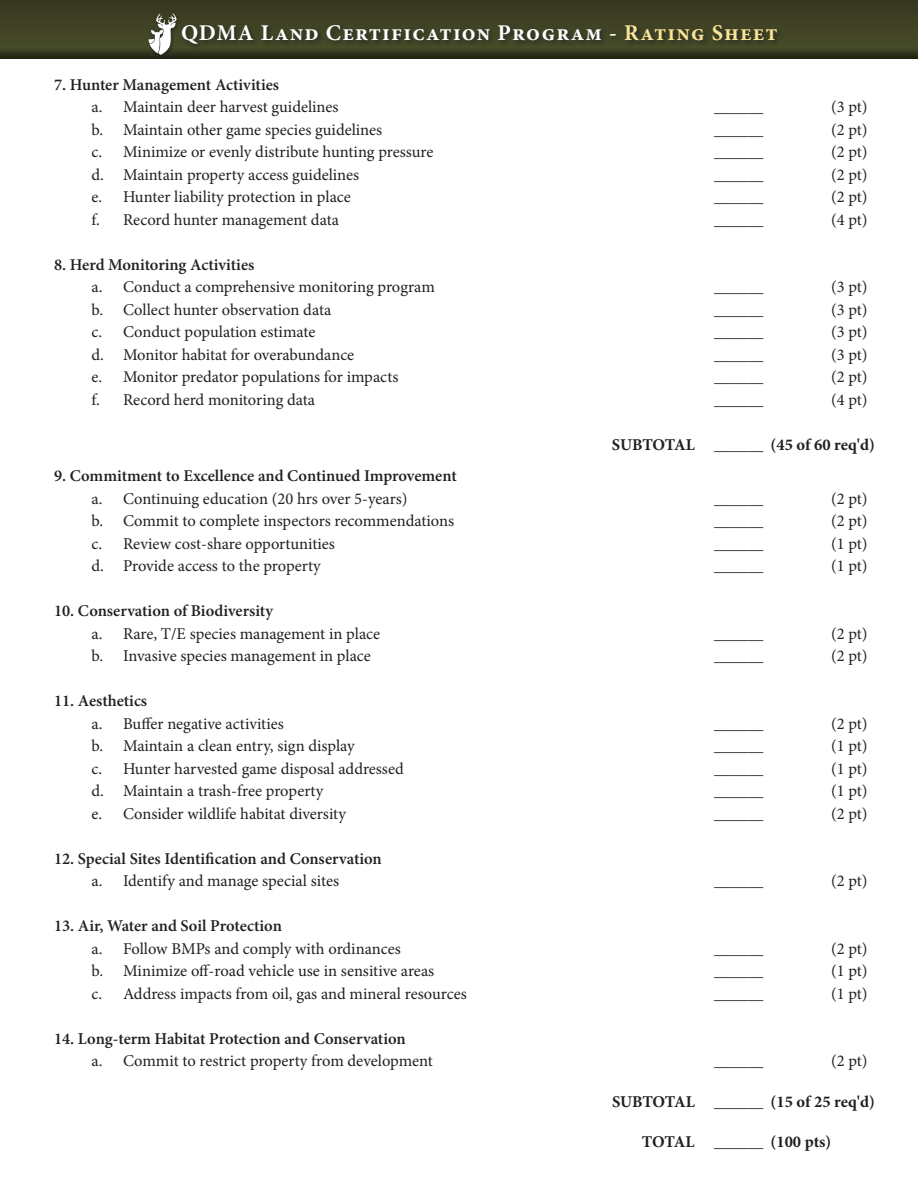
<style>
.page{position:relative;width:918px;height:1188px;background:#fff}
.page>*{position:absolute;margin:0;border:0;box-sizing:border-box;transform-origin:0 0}
.t1{font:700 22.5px "Minion Pro";letter-spacing:.05em;color:#fff}
.t2{font:16.5px "Minion Pro";letter-spacing:-.005em;color:#231f20}
.t3{font:600 16.5px "Minion Pro";letter-spacing:-.005em;color:#231f20}
.t4{font:700 16.5px "Minion Pro";letter-spacing:-.015em;color:#231f20}
.s1{color:#f9e498}
</style>
<div class="page">
<div style="left:0;top:0;width:918px;height:61px;background:#231f20;opacity:.75"></div>
<div style="left:145px;top:12px;width:35px;height:48px;background:#231f20;opacity:.75"></div>
<svg style="left:148px;top:13px;width:29px;height:42px"></svg>
<div style="left:179px;top:23px;width:604px;height:28px;background:#3f4225"></div>
<p class="t1" style="left:181px;top:17px;width:598px">QDMA Land Certification Program - <span class="s1">Rating Sheet</span></p>
<p class="t3" style="left:54px;top:73px;width:227px">7. Hunter Management Activities</p>
<p class="t2" style="left:92px;top:96px;width:249px">a. Maintain deer harvest guidelines</p>
<p class="t2" style="left:92px;top:118px;width:292px">b. Maintain other game species guidelines</p>
<p class="t2" style="left:92px;top:141px;width:343px">c. Minimize or evenly distribute hunting pressure</p>
<p class="t2" style="left:92px;top:163px;width:269px">d. Maintain property access guidelines</p>
<p class="t2" style="left:92px;top:186px;width:261px">e. Hunter liability protection in place</p>
<p class="t2" style="left:92px;top:208px;width:249px">f. Record hunter management data</p>
<p class="t3" style="left:54px;top:253px;width:202px">8. Herd Monitoring Activities</p>
<p class="t2" style="left:92px;top:276px;width:345px">a. Conduct a comprehensive monitoring program</p>
<p class="t2" style="left:92px;top:298px;width:241px">b. Collect hunter observation data</p>
<p class="t2" style="left:92px;top:321px;width:225px">c. Conduct population estimate</p>
<p class="t2" style="left:92px;top:343px;width:264px">d. Monitor habitat for overabundance</p>
<p class="t2" style="left:92px;top:366px;width:308px">e. Monitor predator populations for impacts</p>
<p class="t2" style="left:714px;top:96px;width:51px">______</p>
<p class="t2" style="left:714px;top:118px;width:51px">______</p>
<p class="t2" style="left:714px;top:141px;width:51px">______</p>
<p class="t2" style="left:714px;top:163px;width:51px">______</p>
<p class="t2" style="left:714px;top:186px;width:51px">______</p>
<p class="t2" style="left:714px;top:208px;width:51px">______</p>
<p class="t2" style="left:714px;top:276px;width:51px">______</p>
<p class="t2" style="left:714px;top:298px;width:51px">______</p>
<p class="t2" style="left:714px;top:321px;width:51px">______</p>
<p class="t2" style="left:714px;top:343px;width:51px">______</p>
<p class="t2" style="left:714px;top:366px;width:51px">______</p>
<p class="t2" style="left:831px;top:96px;width:38px">(3 pt)</p>
<p class="t2" style="left:831px;top:118px;width:38px">(2 pt)</p>
<p class="t2" style="left:831px;top:141px;width:38px">(2 pt)</p>
<p class="t2" style="left:831px;top:163px;width:38px">(2 pt)</p>
<p class="t2" style="left:831px;top:186px;width:38px">(2 pt)</p>
<p class="t2" style="left:831px;top:208px;width:38px">(4 pt)</p>
<p class="t2" style="left:831px;top:276px;width:38px">(3 pt)</p>
<p class="t2" style="left:831px;top:298px;width:38px">(3 pt)</p>
<p class="t2" style="left:831px;top:321px;width:38px">(3 pt)</p>
<p class="t2" style="left:831px;top:343px;width:38px">(3 pt)</p>
<p class="t2" style="left:831px;top:366px;width:38px">(2 pt)</p>
<p class="t2" style="left:92px;top:388px;width:225px">f. Record herd monitoring data</p>
<p class="t3" style="left:54px;top:465px;width:404px">9. Commitment to Excellence and Continued Improvement</p>
<p class="t2" style="left:92px;top:487px;width:317px">a. Continuing education (20 hrs over 5-years)</p>
<p class="t2" style="left:92px;top:510px;width:364px">b. Commit to complete inspectors recommendations</p>
<p class="t2" style="left:92px;top:532px;width:245px">c. Review cost-share opportunities</p>
<p class="t2" style="left:92px;top:555px;width:231px">d. Provide access to the property</p>
<p class="t3" style="left:54px;top:600px;width:220px">10. Conservation of Biodiversity</p>
<p class="t2" style="left:92px;top:622px;width:290px">a. Rare, T/E species management in place</p>
<p class="t2" style="left:92px;top:645px;width:281px">b. Invasive species management in place</p>
<p class="t3" style="left:54px;top:690px;width:95px">11. Aesthetics</p>
<p class="t2" style="left:92px;top:712px;width:194px">a. Buffer negative activities</p>
<p class="t2" style="left:92px;top:735px;width:265px">b. Maintain a clean entry, sign display</p>
<p class="t2" style="left:92px;top:757px;width:314px">c. Hunter harvested game disposal addressed</p>
<p class="t2" style="left:92px;top:780px;width:233px">d. Maintain a trash-free property</p>
<p class="t2" style="left:92px;top:802px;width:256px">e. Consider wildlife habitat diversity</p>
<p class="t3" style="left:54px;top:847px;width:329px">12. Special Sites Identification and Conservation</p>
<p class="t2" style="left:92px;top:870px;width:249px">a. Identify and manage special sites</p>
<p class="t3" style="left:54px;top:915px;width:229px">13. Air, Water and Soil Protection</p>
<p class="t2" style="left:92px;top:937px;width:311px">a. Follow BMPs and comply with ordinances</p>
<p class="t2" style="left:92px;top:960px;width:344px">b. Minimize off-road vehicle use in sensitive areas</p>
<p class="t2" style="left:92px;top:982px;width:377px">c. Address impacts from oil, gas and mineral resources</p>
<p class="t3" style="left:54px;top:1027px;width:353px">14. Long-term Habitat Protection and Conservation</p>
<p class="t2" style="left:92px;top:1050px;width:343px">a. Commit to restrict property from development</p>
<p class="t2" style="left:831px;top:388px;width:38px">(4 pt)</p>
<p class="t4" style="left:612px;top:433px;width:265px">SUBTOTAL ______ (45 of 60 req'd)</p>
<p class="t2" style="left:714px;top:388px;width:51px">______</p>
<p class="t2" style="left:714px;top:487px;width:51px">______</p>
<p class="t2" style="left:714px;top:510px;width:51px">______</p>
<p class="t2" style="left:714px;top:532px;width:51px">______</p>
<p class="t2" style="left:714px;top:555px;width:51px">______</p>
<p class="t2" style="left:714px;top:622px;width:51px">______</p>
<p class="t2" style="left:714px;top:645px;width:51px">______</p>
<p class="t2" style="left:714px;top:712px;width:51px">______</p>
<p class="t2" style="left:714px;top:735px;width:51px">______</p>
<p class="t2" style="left:714px;top:757px;width:51px">______</p>
<p class="t2" style="left:714px;top:780px;width:51px">______</p>
<p class="t2" style="left:714px;top:802px;width:51px">______</p>
<p class="t2" style="left:714px;top:870px;width:51px">______</p>
<p class="t2" style="left:714px;top:937px;width:51px">______</p>
<p class="t2" style="left:714px;top:960px;width:51px">______</p>
<p class="t2" style="left:714px;top:982px;width:51px">______</p>
<p class="t2" style="left:831px;top:487px;width:38px">(2 pt)</p>
<p class="t2" style="left:831px;top:510px;width:38px">(2 pt)</p>
<p class="t2" style="left:831px;top:532px;width:38px">(1 pt)</p>
<p class="t2" style="left:831px;top:555px;width:38px">(1 pt)</p>
<p class="t2" style="left:831px;top:622px;width:38px">(2 pt)</p>
<p class="t2" style="left:831px;top:645px;width:38px">(2 pt)</p>
<p class="t2" style="left:831px;top:712px;width:38px">(2 pt)</p>
<p class="t2" style="left:831px;top:735px;width:38px">(1 pt)</p>
<p class="t2" style="left:831px;top:757px;width:38px">(1 pt)</p>
<p class="t2" style="left:831px;top:780px;width:38px">(1 pt)</p>
<p class="t2" style="left:831px;top:802px;width:38px">(2 pt)</p>
<p class="t2" style="left:831px;top:870px;width:38px">(2 pt)</p>
<p class="t2" style="left:831px;top:937px;width:38px">(2 pt)</p>
<p class="t2" style="left:831px;top:960px;width:38px">(1 pt)</p>
<p class="t2" style="left:831px;top:982px;width:38px">(1 pt)</p>
<p class="t2" style="left:831px;top:1050px;width:38px">(2 pt)</p>
<p class="t4" style="left:612px;top:1090px;width:265px">SUBTOTAL ______ (15 of 25 req'd)</p>
<p class="t4" style="left:642px;top:1130px;width:191px">TOTAL ______ (100 pts)</p>
<p class="t2" style="left:714px;top:1050px;width:51px">______</p>
</div>
